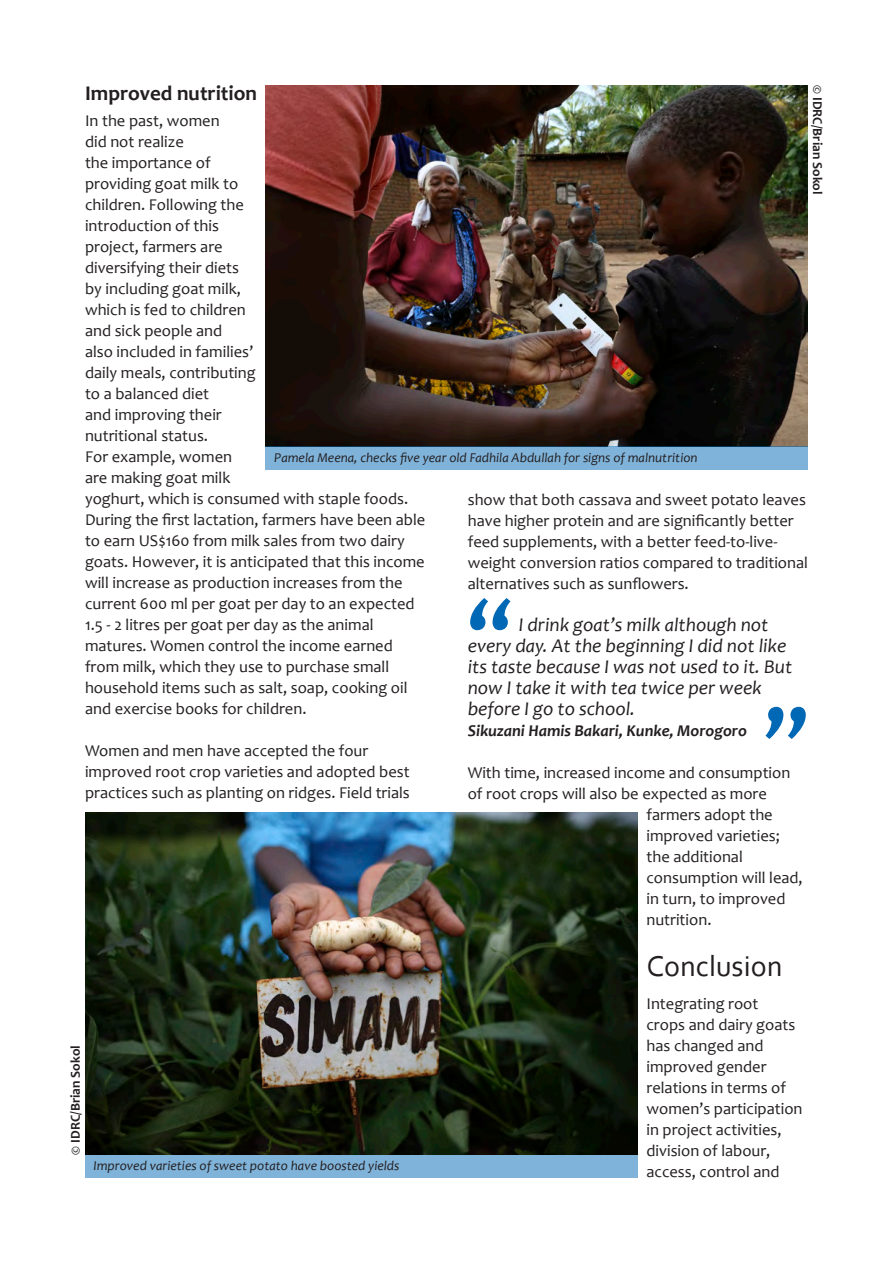
<style>
.page{position:relative;width:893px;height:1263px;background:#fff}
.page>*{position:absolute;margin:0;border:0;box-sizing:border-box;transform-origin:0 0}
.t1{font:700 90px "Candara";color:#0168b5}
.Heading{font:30px "Corbel";color:#231f20}
.t2{font:700 21px "Candara";color:#231f20}
.t3{font:italic 19.5px/21px "Candara";color:#231f20}
.t4{font:16.5px/21px "Candara";color:#231f20}
.t5{font:italic 700 16.5px "Candara";color:#231f20}
.t6{font:italic 13.5px "Candara";color:#231f20}
.t7{font:700 13.5px "Candara";color:#231f20}
</style>
<div class="page">
<div style="left:85px;top:1155px;width:553px;height:23px;background:#80b3da"></div>
<img style="left:85px;top:812px;width:553px;height:343px">
<img style="left:266px;top:85px;width:542px;height:361px">
<div style="left:266px;top:446px;width:542px;height:24px;background:#80b3da"></div>
<p class="t7" style="left:826px;top:85px;width:111px;rotate:90deg">© IDRC/Brian Sokol</p>
<p class="t2" style="left:85px;top:81px;width:174px">Improved nutrition</p>
<p class="t4" style="left:85px;top:110px;width:342px">In the past, women<br>did not realize<br>the importance of<br>providing goat milk to<br>children. Following the<br>introduction of this<br>project, farmers are<br>diversifying their diets<br>by including goat milk,<br>which is fed to children<br>and sick people and<br>also included in families’<br>daily meals, contributing<br>to a balanced diet<br>and improving their<br>nutritional status.<br>For example, women<br>are making goat milk<br>yoghurt, which is consumed with staple foods.<br>During the first lactation, farmers have been able to earn US$160 from milk sales from two dairy goats. However, it is anticipated that this income will increase as production increases from the current 600 ml per goat per day to an expected<br>1.5 - 2 litres per goat per day as the animal matures. Women control the income earned from milk, which they use to purchase small household items such as salt, soap, cooking oil and exercise books for children.</p>
<p class="t4" style="left:85px;top:740px;width:326px">Women and men have accepted the four improved root crop varieties and adopted best practices such as planting on ridges. Field trials</p>
<p class="t6" style="left:274px;top:449px;width:425px">Pamela Meena, checks five year old Fadhila Abdullah for signs of malnutrition</p>
<p class="t4" style="left:468px;top:489px;width:342px">show that both cassava and sweet potato leaves have higher protein and are significantly better feed supplements, with a better feed-to-live&shy;weight conversion ratios compared to traditional alternatives such as sunflowers.</p>
<p class="t3" style="left:468px;top:614px;width:326px;text-indent:51px">I drink goat’s milk although not every day. At the beginning I did not like its taste because I was not used to it. But now I take it with tea twice per week before I go to school.</p>
<p class="t5" style="left:468px;top:721px;width:281px">Sikuzani Hamis Bakari, Kunke, Morogoro</p>
<p class="t4" style="left:468px;top:762px;width:324px">With time, increased income and consumption</p>
<p class="t4" style="left:468px;top:783px;width:301px">of root crops will also be expected as more</p>
<p class="t4" style="left:646px;top:804px;width:128px">farmers adopt the</p>
<p class="t4" style="left:646px;top:825px;width:135px">improved varieties;</p>
<p class="t4" style="left:646px;top:846px;width:98px">the additional</p>
<p class="t4" style="left:646px;top:867px;width:158px">consumption will lead,</p>
<p class="t4" style="left:646px;top:888px;width:140px">in turn, to improved</p>
<p class="t4" style="left:646px;top:909px;width:66px">nutrition.</p>
<p class="Heading" style="left:646px;top:948px;width:137px">Conclusion</p>
<p class="t4" style="left:646px;top:993px;width:158px">Integrating root<br>crops and dairy goats has changed and improved gender relations in terms of women’s participation in project activities, division of labour, access, control and</p>
<p class="t1" style="left:468px;top:578px;width:47px">“</p>
<p class="t1" style="left:763px;top:686px;width:47px">”</p>
<p class="t7" style="left:67px;top:1155px;width:111px;rotate:-90deg">© IDRC/Brian Sokol</p>
<p class="t6" style="left:94px;top:1157px;width:307px">Improved varieties of sweet potato have boosted yields</p>
</div>
